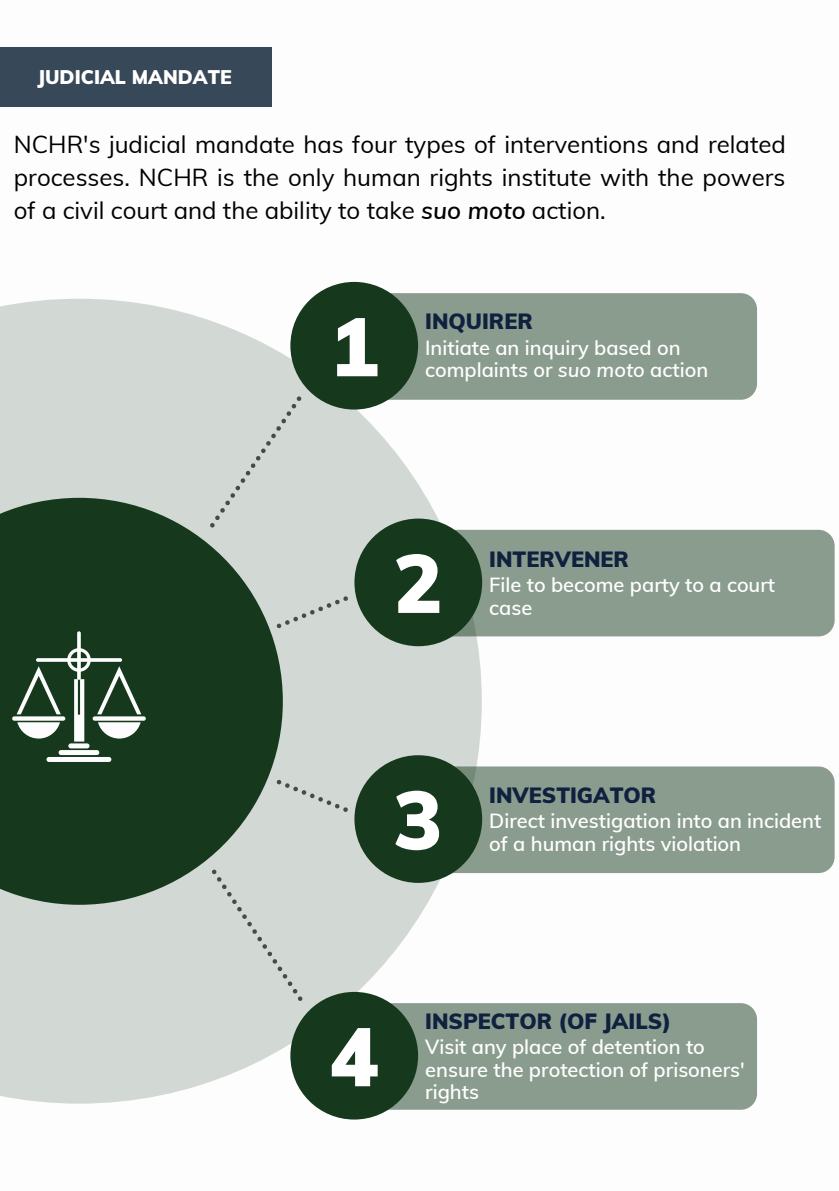
<style>
.page{position:relative;width:839px;height:1191px;background:#fff}
.page>*{position:absolute;margin:0;border:0;box-sizing:border-box;transform-origin:0 0}
.t1{font:900 81.8px "Muli";color:#fff}
.t2{font:24px/33px "Muli";color:#000;text-align:justify}
.t3{font:900 21.6px "Muli";color:#10213f}
.t4{font:600 20px/22.6px "Muli";color:#fff}
.t5{font:900 19.2px "Muli";color:#fff}
.s1{font-weight:600;font-style:italic}
.s2{font-style:italic}
</style>
<div class="page">
<svg style="left:0;top:299px;width:482px;height:805px;fill:#d2d8d3"></svg>
<svg style="left:0;top:498px;width:283px;height:407px;background:#2f4e35"></svg>
<svg style="left:36px;top:658px;width:86px;height:4px"></svg>
<div style="left:68px;top:743px;width:21px;height:5px;background:#fdfdfd;border-radius:2px"></div>
<div style="left:59px;top:750px;width:40px;height:5px;background:#fdfdfd;border-radius:2px"></div>
<div style="left:46px;top:757px;width:65px;height:5px;background:#fdfdfd;border-radius:2px"></div>
<svg style="left:17px;top:666px;width:44px;height:48px;background:#3e5b44"></svg>
<div style="left:12px;top:716px;width:53px;height:5px;background:#fdfdfd;border-radius:2px"></div>
<svg style="left:17px;top:722px;width:43px;height:17px"></svg>
<svg style="left:97px;top:666px;width:44px;height:48px;background:#3e5b44"></svg>
<div style="left:93px;top:716px;width:53px;height:5px;background:#fdfdfd;border-radius:2px"></div>
<svg style="left:98px;top:722px;width:43px;height:17px"></svg>
<svg style="left:67px;top:631px;width:24px;height:111px"></svg>
<div style="left:209px;top:396px;width:93px;height:132px;background:#d2d8d3"></div>
<svg style="left:276px;top:596px;width:72px;height:33px;background:#c9cfca"></svg>
<svg style="left:276px;top:779px;width:72px;height:34px;background:#c9cfca"></svg>
<div style="left:211px;top:869px;width:92px;height:133px;background:#d2d8d3"></div>
<div style="left:0;top:48px;width:271px;height:58px;background:#374859"></div>
<div style="left:384px;top:766px;width:450px;height:107px;background:#8a9c8e;border-radius:16px"></div>
<div style="left:354px;top:755px;width:128px;height:128px;background:#16391d;border-radius:50%"></div>
<div style="left:320px;top:1003px;width:437px;height:107px;background:#8a9c8e;border-radius:16px"></div>
<div style="left:290px;top:992px;width:128px;height:128px;background:#16391d;border-radius:50%"></div>
<div style="left:384px;top:530px;width:450px;height:106px;background:#8a9c8e;border-radius:16px"></div>
<div style="left:354px;top:519px;width:128px;height:127px;background:#16391d;border-radius:50%"></div>
<div style="left:320px;top:293px;width:437px;height:107px;background:#8a9c8e;border-radius:16px"></div>
<div style="left:290px;top:282px;width:128px;height:128px;background:#16391d;border-radius:50%"></div>
<p class="t5" style="left:37px;top:65px;width:196px">JUDICIAL MANDATE</p>
<p class="t2" style="left:14px;top:127px;width:773px">NCHR's judicial mandate has four types of interventions and related processes. NCHR is the only human rights institute with the powers of a civil court and the ability to take <span class="s1">suo moto</span> action.</p>
<p class="t1" style="left:329px;top:294px;width:51px">1</p>
<p class="t3" style="left:425px;top:308px;width:109px">INQUIRER</p>
<p class="t4" style="left:425px;top:336px;width:257px">Initiate an inquiry based on</p>
<p class="t4" style="left:425px;top:358px;width:284px">complaints or <span class="s2">suo moto</span> action</p>
<p class="t1" style="left:393px;top:531px;width:51px">2</p>
<p class="t3" style="left:489px;top:545px;width:141px">INTERVENER</p>
<p class="t4" style="left:489px;top:573px;width:287px">File to become party to a court</p>
<p class="t4" style="left:489px;top:596px;width:45px">case</p>
<p class="t1" style="left:393px;top:767px;width:51px">3</p>
<p class="t3" style="left:489px;top:781px;width:168px">INVESTIGATOR</p>
<p class="t4" style="left:489px;top:809px;width:333px">Direct investigation into an incident</p>
<p class="t4" style="left:489px;top:832px;width:253px">of a human rights violation</p>
<p class="t1" style="left:329px;top:1004px;width:51px">4</p>
<p class="t3" style="left:425px;top:1007px;width:247px">INSPECTOR (OF JAILS)</p>
<p class="t4" style="left:425px;top:1035px;width:321px">Visit any place of detention to ensure the protection of prisoners'</p>
<p class="t4" style="left:425px;top:1080px;width:55px">rights</p>
</div>
